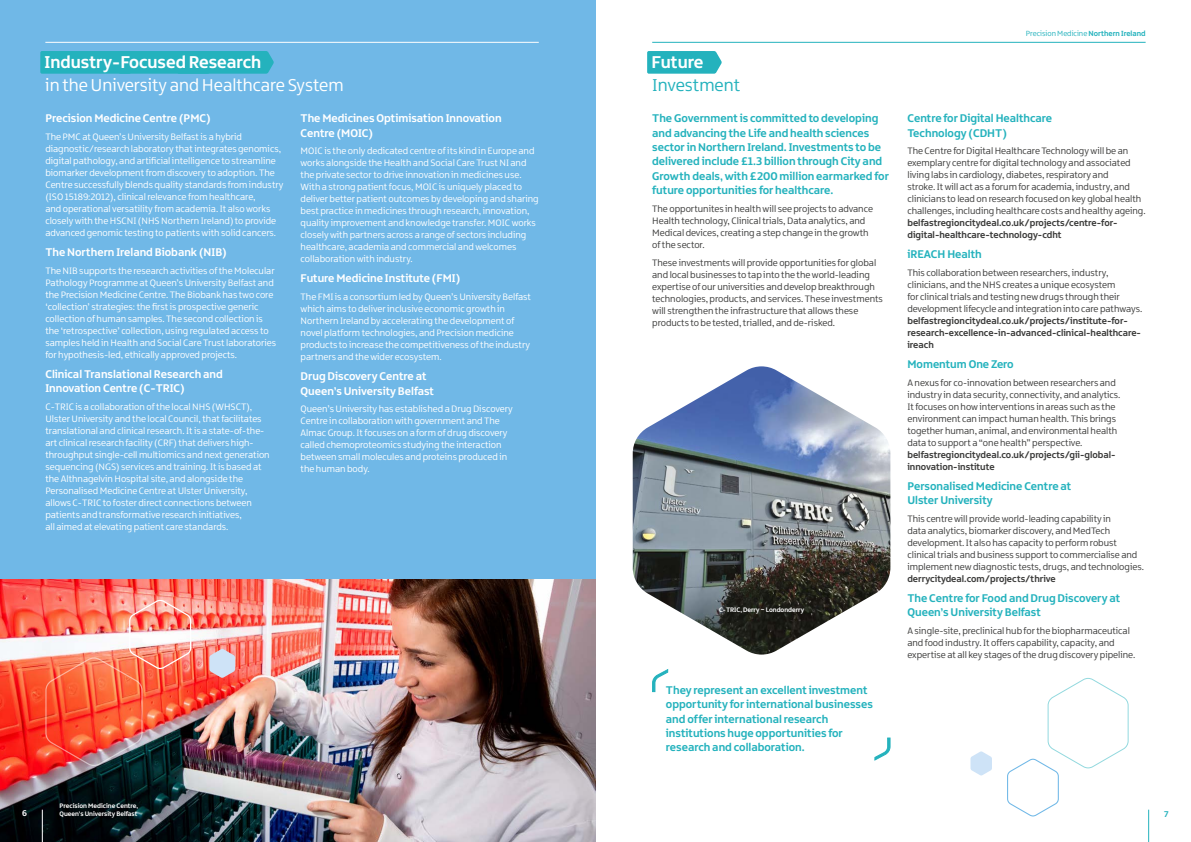
<style>
.page{position:relative;width:1191px;height:842px;background:#fff}
.page>*{position:absolute;margin:0;border:0;box-sizing:border-box;transform-origin:0 0}
.t1{font:18.4px "Northern Ireland";color:#fff}
.t2{font:700 18.4px "Northern Ireland";color:#fff}
.t3{font:18.4px "Northern Ireland";color:#24b2bd}
.t4{font:700 12px/14.4px "Northern Ireland";color:#24b2bd}
.t5{font:700 12px/14.4px "Northern Ireland";color:#fff}
.t6{font:10px/12px "Northern Ireland";color:#fff}
.t7{font:10px/12px "Northern Ireland";color:#3c3c3b}
.t8{font:700 10px/12px "Northern Ireland";color:#3c3c3b}
.t9{font:700 9px "Northern Ireland";color:#24b2bd}
.t10{font:700 9px "Northern Ireland";color:#fff}
.t11{font:8px "Northern Ireland";color:#24b2bd}
.t12{font:700 7px/8.4px "Northern Ireland";color:#fff}
.s1{font-weight:700}
</style>
<div class="page">
<img style="left:632px;top:366px;width:258px;height:289px">
<div style="left:0;top:0;width:595px;height:842px;background:#70b8e7"></div>
<img style="left:0;top:580px;width:595px;height:262px">
<svg style="left:647px;top:51px;width:74px;height:23px"></svg>
<div style="left:40px;top:51px;width:234px;height:23px;background:#24b2bd"></div>
<svg style="left:652px;top:669px;width:16px;height:23px"></svg>
<svg style="left:874px;top:737px;width:16px;height:24px"></svg>
<hr style="left:1148px;top:810px;width:1px;height:32px;background:#24b2bd">
<hr style="left:652px;top:42px;width:493px;height:1px;background:#24b2bd">
<hr style="left:42px;top:810px;width:1px;height:32px;background:#fff">
<hr style="left:45px;top:42px;width:494px;height:1px;background:#fff">
<svg style="left:970px;top:751px;width:22px;height:24px"></svg>
<svg style="left:209px;top:649px;width:26px;height:29px"></svg>
<svg style="left:1007px;top:678px;width:122px;height:139px"></svg>
<img style="left:45px;top:599px;width:147px;height:168px">
<h1 class="t2" style="left:45px;top:50px;width:218px">Industry-Focused Research</h1>
<h1 class="t2" style="left:651px;top:50px;width:54px">Future</h1>
<h1 class="t1" style="left:45px;top:74px;width:300px">in the University and Healthcare System</h1>
<h1 class="t3" style="left:652px;top:74px;width:89px">Investment</h1>
<p class="t5" style="left:45px;top:111px;width:167px">Precision Medicine Centre (PMC)</p>
<p class="t6" style="left:45px;top:131px;width:240px">The PMC at Queen’s University Belfast is a hybrid diagnostic/research laboratory that integrates genomics, digital pathology, and artificial intelligence to streamline biomarker development from discovery to adoption. The Centre successfully blends quality standards from industry (ISO 15189:2012), clinical relevance from healthcare,<br>and operational versatility from academia. It also works closely with the HSCNI (NHS Northern Ireland) to provide advanced genomic testing to patients with solid cancers.</p>
<p class="t5" style="left:45px;top:245px;width:183px">The Northern Ireland Biobank (NIB)</p>
<p class="t6" style="left:45px;top:264px;width:232px">The NIB supports the research activities of the Molecular Pathology Programme at Queen’s University Belfast and the Precision Medicine Centre. The Biobank has two core ‘collection’ strategies: the first is prospective generic collection of human samples. The second collection is the ‘retrospective’ collection, using regulated access to samples held in Health and Social Care Trust laboratories for hypothesis-led, ethically approved projects.</p>
<p class="t5" style="left:45px;top:366px;width:179px">Clinical Translational Research and<br>Innovation Centre (C-TRIC)</p>
<p class="t6" style="left:45px;top:401px;width:226px">C-TRIC is a collaboration of the local NHS (WHSCT), Ulster University and the local Council, that facilitates translational and clinical research. It is a state-of-the&shy;art clinical research facility (CRF) that delivers high&shy;throughput single-cell multiomics and next generation sequencing (NGS) services and training. It is based at the Althnagelvin Hospital site, and alongside the Personalised Medicine Centre at Ulster University, allows C-TRIC to foster direct connections between patients and transformative research initiatives,<br>all aimed at elevating patient care standards.</p>
<p class="t5" style="left:300px;top:111px;width:202px">The Medicines Optimisation Innovation<br>Centre (MOIC)</p>
<p class="t6" style="left:300px;top:145px;width:240px">MOIC is the only dedicated centre of its kind in Europe and works alongside the Health and Social Care Trust NI and the private sector to drive innovation in medicines use.<br>With a strong patient focus, MOIC is uniquely placed to deliver better patient outcomes by developing and sharing best practice in medicines through research, innovation, quality improvement and knowledge transfer. MOIC works closely with partners across a range of sectors including healthcare, academia and commercial and welcomes collaboration with industry.</p>
<p class="t5" style="left:300px;top:271px;width:161px">Future Medicine Institute (FMI)</p>
<p class="t6" style="left:300px;top:291px;width:232px">The FMI is a consortium led by Queen’s University Belfast which aims to deliver inclusive economic growth in Northern Ireland by accelerating the development of novel platform technologies, and Precision medicine products to increase the competitiveness of the industry partners and the wider ecosystem.</p>
<p class="t5" style="left:300px;top:369px;width:135px">Drug Discovery Centre at<br>Queen’s University Belfast</p>
<p class="t6" style="left:300px;top:403px;width:214px">Queen’s University has established a Drug Discovery Centre in collaboration with government and The Almac Group. It focuses on a form of drug discovery called chemoproteomics studying the interaction between small molecules and proteins produced in the human body.</p>
<p class="t4" style="left:652px;top:111px;width:238px">The Government is committed to developing and advancing the Life and health sciences sector in Northern Ireland. Investments to be delivered include £1.3 billion through City and Growth deals, with £200 million earmarked for future opportunities for healthcare.</p>
<p class="t7" style="left:652px;top:203px;width:222px">The opportunites in health will see projects to advance Health technology, Clinical trials, Data analytics, and Medical devices, creating a step change in the growth of the sector.</p>
<p class="t7" style="left:652px;top:256px;width:232px">These investments will provide opportunities for global and local businesses to tap into the the world-leading expertise of our universities and develop breakthrough technologies, products, and services. These investments will strengthen the infrastructure that allows these products to be tested, trialled, and de-risked.</p>
<p class="t12" style="left:719px;top:605px;width:87px">C-TRIC, Derry ~ Londonderry</p>
<p class="t4" style="left:666px;top:682px;width:208px">They represent an excellent investment opportunity for international businesses and offer international research institutions huge opportunities for research and collaboration.</p>
<p class="t11" style="left:1026px;top:29px;width:121px">Precision Medicine <span class="s1">Northern Ireland</span></p>
<p class="t4" style="left:907px;top:111px;width:146px">Centre for Digital Healthcare<br>Technology (CDHT)</p>
<p class="t7" style="left:907px;top:145px;width:240px">The Centre for Digital Healthcare Technology will be an exemplary centre for digital technology and associated living labs in cardiology, diabetes, respiratory and<br>stroke. It will act as a forum for academia, industry, and clinicians to lead on research focused on key global health challenges, including healthcare costs and healthy ageing.</p>
<p class="t8" style="left:907px;top:217px;width:212px">belfastregioncitydeal.co.uk/projects/centre-for&shy;digital-healthcare-technology-cdht</p>
<p class="t4" style="left:907px;top:247px;width:76px">iREACH Health</p>
<p class="t7" style="left:907px;top:267px;width:236px">This collaboration between researchers, industry, clinicians, and the NHS creates a unique ecosystem<br>for clinical trials and testing new drugs through their development lifecycle and integration into care pathways.</p>
<p class="t8" style="left:907px;top:315px;width:235px">belfastregioncitydeal.co.uk/projects/institute-for&shy;research-excellence-in-advanced-clinical-healthcare&shy;ireach</p>
<p class="t4" style="left:907px;top:357px;width:108px">Momentum One Zero</p>
<p class="t7" style="left:907px;top:377px;width:215px">A nexus for co-innovation between researchers and industry in data security, connectivity, and analytics.<br>It focuses on how interventions in areas such as the environment can impact human health. This brings together human, animal, and environmental health data to support a “one health” perspective.</p>
<p class="t8" style="left:907px;top:448px;width:210px">belfastregioncitydeal.co.uk/projects/gii-global&shy;innovation-institute</p>
<p class="t4" style="left:907px;top:478px;width:165px">Personalised Medicine Centre at<br>Ulster University</p>
<p class="t7" style="left:907px;top:513px;width:238px">This centre will provide world-leading capability in<br>data analytics, biomarker discovery, and MedTech development. It also has capacity to perform robust clinical trials and business support to commercialise and implement new diagnostic tests, drugs, and technologies.</p>
<p class="t8" style="left:907px;top:572px;width:150px">derrycitydeal.com/projects/thrive</p>
<p class="t4" style="left:907px;top:591px;width:214px">The Centre for Food and Drug Discovery at<br>Queen’s University Belfast</p>
<p class="t7" style="left:907px;top:625px;width:229px">A single-site, preclinical hub for the biopharmaceutical and food industry. It offers capability, capacity, and expertise at all key stages of the drug discovery pipeline.</p>
<p class="t10" style="left:22px;top:808px;width:7px">6</p>
<p class="t12" style="left:60px;top:801px;width:80px">Precision Medicine Centre,<br>Queen’s University Belfast</p>
<p class="t9" style="left:1164px;top:808px;width:6px">7</p>
</div>
